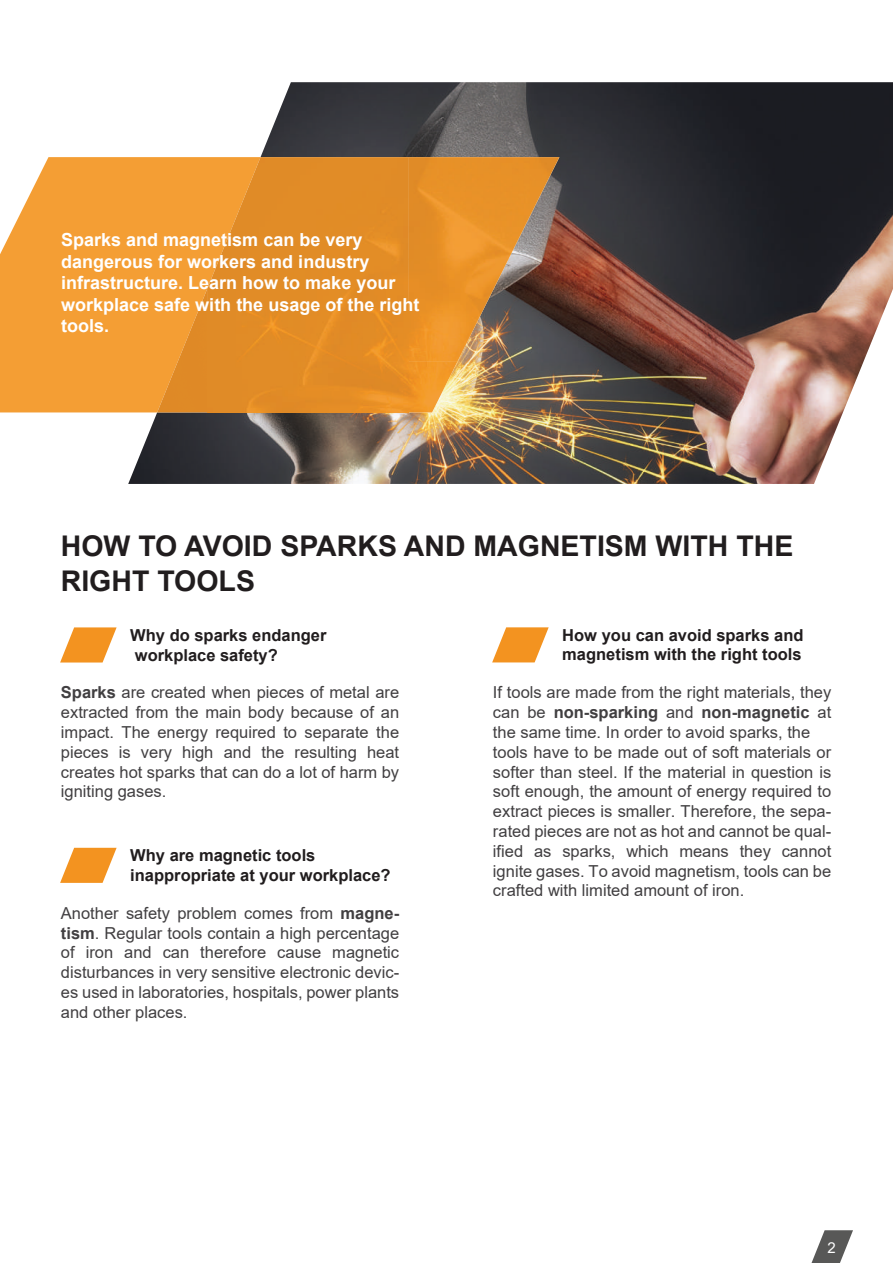
<style>
.page{position:relative;width:893px;height:1263px;background:#fff}
.page>*{position:absolute;margin:0;border:0;box-sizing:border-box;transform-origin:0 0}
.t1{font:700 28.5px/34.2px "Arial";color:#211d1e}
.t2{font:700 18px/21.6px "Arial";color:#fff}
.t3{font:16.5px/19.8px "Arial";color:#413f41;text-align:justify}
.t4{font:700 16.5px/19.8px "Arial";color:#211d1e}
.t5{font:15px "Arial";color:#fff}
.s1{font-weight:700}
</style>
<div class="page">
<svg style="left:811px;top:1230px;width:42px;height:33px"></svg>
<svg style="left:60px;top:627px;width:57px;height:35px"></svg>
<svg style="left:492px;top:627px;width:57px;height:35px"></svg>
<svg style="left:60px;top:848px;width:57px;height:35px"></svg>
<img style="left:128px;top:82px;width:765px;height:402px">
<div style="left:0;top:157px;width:207px;height:255px;background:#f49e34"></div>
<img style="left:207px;top:157px;width:201px;height:255px">
<img style="left:408px;top:157px;width:151px;height:102px">
<img style="left:157px;top:288px;width:51px;height:124px">
<img style="left:408px;top:259px;width:101px;height:103px">
<img style="left:408px;top:361px;width:50px;height:51px">
<p class="t2" style="left:61px;top:229px;width:360px">Sparks and magnetism can be very dangerous for workers and industry infrastructure. Learn how to make your workplace safe with the usage of the right tools.</p>
<h1 class="t1" style="left:61px;top:530px;width:734px">HOW TO AVOID SPARKS AND MAGNETISM WITH THE<br>RIGHT TOOLS</h1>
<p class="t4" style="left:130px;top:625px;width:198px">Why do sparks endanger workplace safety?</p>
<p class="t3" style="left:61px;top:683px;width:340px"><span class="s1">Sparks</span> are created when pieces of metal are extracted from the main body because of an impact. The energy required to separate the pieces is very high and the resulting heat creates hot sparks that can do a lot of harm by igniting gases.</p>
<p class="t4" style="left:130px;top:845px;width:262px">Why are magnetic tools inappropriate at your workplace?</p>
<p class="t3" style="left:61px;top:903px;width:340px">Another safety problem comes from <span class="s1">magne&shy;tism</span>. Regular tools contain a high percentage of iron and can therefore cause magnetic disturbances in very sensitive electronic devic&shy;es used in laboratories, hospitals, power plants and other places.</p>
<p class="t4" style="left:562px;top:625px;width:243px">How you can avoid sparks and magnetism with the right tools</p>
<p class="t3" style="left:493px;top:682px;width:340px;text-align:left">If tools are made from the right materials, they can be <span class="s1">non-sparking</span> and <span class="s1">non-magnetic</span> at the same time. In order to avoid sparks, the tools have to be made out of soft materials or softer than steel. If the material in question is soft enough, the amount of energy required to extract pieces is smaller. Therefore, the sepa&shy;rated pieces are not as hot and cannot be qual&shy;ified as sparks, which means they cannot ignite gases. To avoid magnetism, tools can be crafted with limited amount of iron.</p>
<p class="t5" style="left:828px;top:1237px;width:10px">2</p>
</div>
